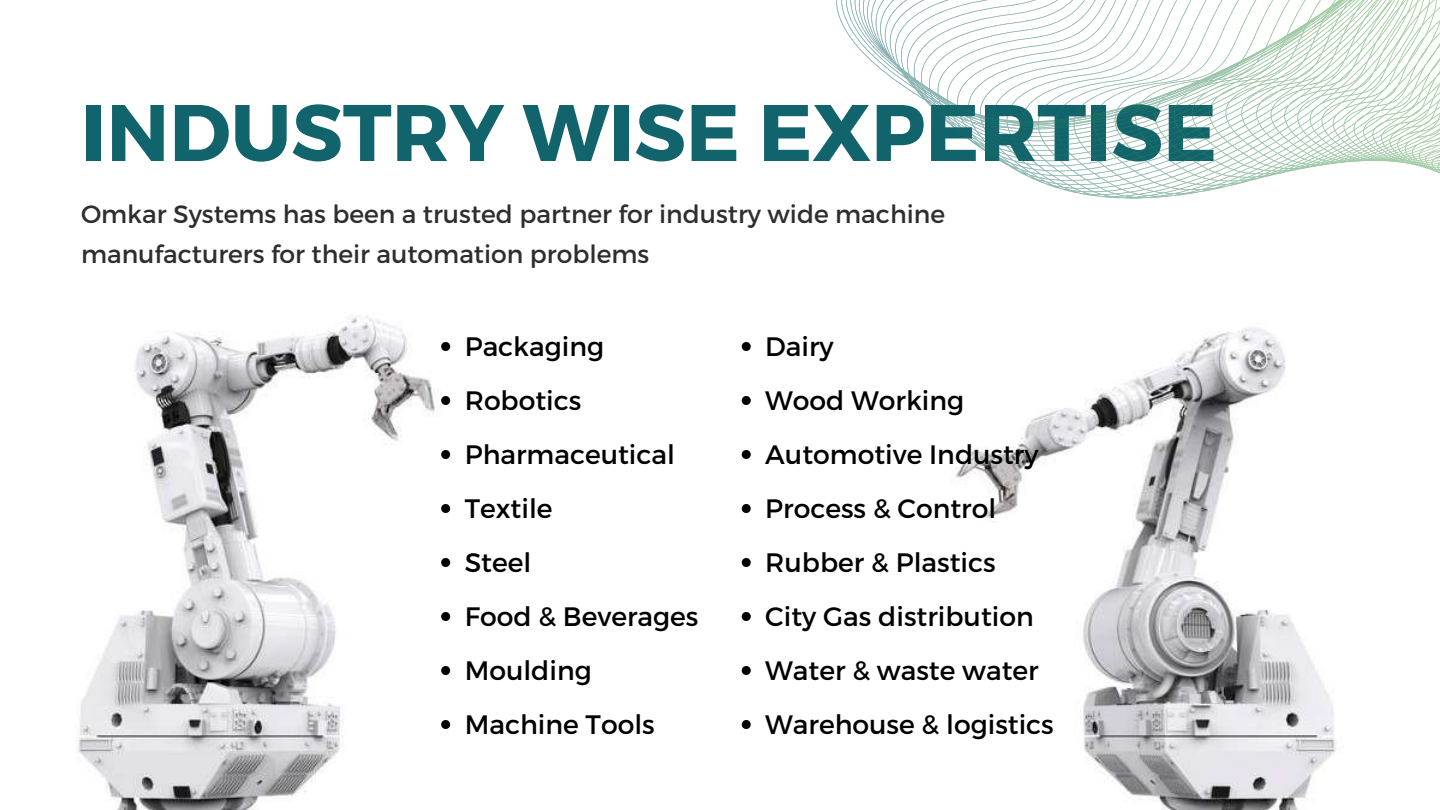
<style>
.page{position:relative;width:1440px;height:810px;background:#fff}
.page>*{position:absolute;margin:0;border:0;box-sizing:border-box;transform-origin:0 0}
.t1{font:700 80px "Montserrat";color:#12646c}
.t2{font:26.7px/54px "Montserrat";color:#000}
.t3{font:25px/39.8px "Montserrat";color:#2e2e2e}
</style>
<div class="page">
<svg style="left:836px;top:0;width:604px;height:199px"></svg>
<img style="left:76px;top:316px;width:1260px;height:494px">
<svg style="left:441px;top:342px;width:9px;height:9px"></svg>
<svg style="left:441px;top:396px;width:9px;height:9px"></svg>
<svg style="left:441px;top:450px;width:9px;height:9px"></svg>
<svg style="left:441px;top:504px;width:9px;height:9px"></svg>
<svg style="left:441px;top:558px;width:9px;height:9px"></svg>
<svg style="left:441px;top:612px;width:9px;height:9px"></svg>
<svg style="left:441px;top:666px;width:9px;height:9px"></svg>
<svg style="left:441px;top:720px;width:9px;height:9px"></svg>
<svg style="left:742px;top:342px;width:9px;height:9px"></svg>
<svg style="left:742px;top:396px;width:9px;height:9px"></svg>
<svg style="left:742px;top:450px;width:9px;height:9px"></svg>
<svg style="left:742px;top:504px;width:9px;height:9px"></svg>
<svg style="left:742px;top:558px;width:9px;height:9px"></svg>
<svg style="left:742px;top:612px;width:9px;height:9px"></svg>
<svg style="left:742px;top:666px;width:9px;height:9px"></svg>
<svg style="left:742px;top:720px;width:9px;height:9px"></svg>
<h1 class="t1" style="left:81px;top:81px;width:1138px">INDUSTRY WISE EXPERTISE</h1>
<p class="t3" style="left:81px;top:193px;width:866px">Omkar Systems has been a trusted partner for industry wide machine manufacturers for their automation problems</p>
<p class="t2" style="left:465px;top:318px;width:235px">Packaging<br>Robotics<br>Pharmaceutical<br>Textile<br>Steel<br>Food &amp; Beverages<br>Moulding<br>Machine Tools</p>
<p class="t2" style="left:765px;top:318px;width:290px">Dairy<br>Wood Working<br>Automotive Industry<br>Process &amp; Control<br>Rubber &amp; Plastics<br>City Gas distribution<br>Water &amp; waste water<br>Warehouse &amp; logistics</p>
</div>
